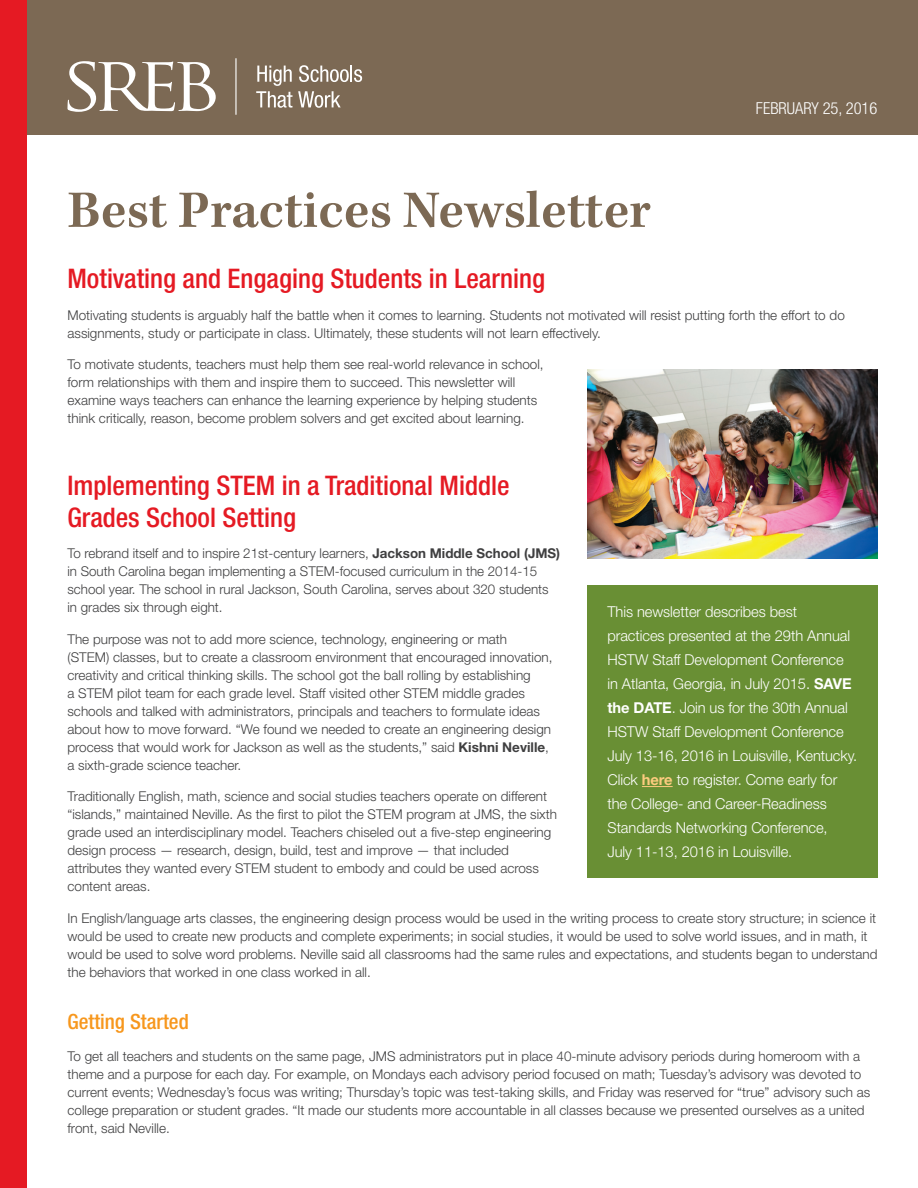
<style>
.page{position:relative;width:918px;height:1188px;background:#fff}
.page>*{position:absolute;margin:0;border:0;box-sizing:border-box;transform-origin:0 0}
.t1{font:600 54px "Kepler Std";letter-spacing:.005em;color:#7c6954}
.t2{font:500 condensed 27px/31.5px "Helvetica Neue";color:#e51a23}
.t3{font:500 condensed 21px "Helvetica Neue";color:#f7971d}
.t4{font:300 condensed 16.5px "Helvetica Neue";color:#fff}
.t5{font:300 15px/24px "Helvetica Neue";letter-spacing:-.005em;color:#fff}
.t6{font:300 13.5px/18px "Helvetica Neue";color:#3f3f40}
.s1{font-weight:700}
.s2{font-weight:700;color:#fdcc7f}
</style>
<div class="page">
<div style="left:0;top:0;width:918px;height:135px;background:#7c6954"></div>
<div style="left:0;top:0;width:27px;height:1188px;background:#e51a23"></div>
<div style="left:587px;top:585px;width:291px;height:292px;background:#698f34"></div>
<hr style="left:642px;top:786px;width:31px;height:1px;background:#fdcc7f">
<img style="left:587px;top:369px;width:291px;height:189px">
<svg style="left:256px;top:65px;width:106px;height:43px"></svg>
<hr style="left:235px;top:58px;width:2px;height:57px;background:#fff">
<svg style="left:68px;top:61px;width:148px;height:51px"></svg>
<p class="t1" style="left:68px;top:179px;width:585px">Best Practices Newsletter</p>
<p class="t4" style="left:756px;top:99px;width:123px">FEBRUARY 25, 2016</p>
<p class="t2" style="left:68px;top:263px;width:479px">Motivating and Engaging Students in Learning</p>
<p class="t6" style="left:68px;top:306px;width:779px">Motivating students is arguably half the battle when it comes to learning. Students not motivated will resist putting forth the effort to do assignments, study or participate in class. Ultimately, these students will not learn effectively.</p>
<p class="t6" style="left:68px;top:355px;width:478px">To motivate students, teachers must help them see real-world relevance in school, form relationships with them and inspire them to succeed. This newsletter will examine ways teachers can enhance the learning experience by helping students think critically, reason, become problem solvers and get excited about learning.</p>
<p class="t2" style="left:68px;top:470px;width:444px">Implementing STEM in a Traditional Middle<br>Grades School Setting</p>
<p class="t6" style="left:68px;top:544px;width:494px">To rebrand itself and to inspire 21st-century learners, <span class="s1">Jackson Middle School (JMS) </span>in South Carolina began implementing a STEM-focused curriculum in the 2014-15 school year. The school in rural Jackson, South Carolina, serves about 320 students in grades six through eight.</p>
<p class="t6" style="left:68px;top:630px;width:487px">The purpose was not to add more science, technology, engineering or math<br>(STEM) classes, but to create a classroom environment that encouraged innovation, creativity and critical thinking skills. The school got the ball rolling by establishing<br>a STEM pilot team for each grade level. Staff visited other STEM middle grades schools and talked with administrators, principals and teachers to formulate ideas about how to move forward. “We found we needed to create an engineering design process that would work for Jackson as well as the students,” said <span class="s1">Kishni Neville</span>, a sixth-grade science teacher.</p>
<p class="t6" style="left:68px;top:787px;width:491px">Traditionally English, math, science and social studies teachers operate on different “islands,” maintained Neville. As the first to pilot the STEM program at JMS, the sixth grade used an interdisciplinary model. Teachers chiseled out a five-step engineering design process — research, design, build, test and improve — that included attributes they wanted every STEM student to embody and could be used across content areas.</p>
<p class="t6" style="left:68px;top:909px;width:812px">In English/language arts classes, the engineering design process would be used in the writing process to create story structure; in science it would be used to create new products and complete experiments; in social studies, it would be used to solve world issues, and in math, it would be used to solve word problems. Neville said all classrooms had the same rules and expectations, and students began to understand the behaviors that worked in one class worked in all.</p>
<p class="t3" style="left:68px;top:1009px;width:123px">Getting Started</p>
<p class="t6" style="left:68px;top:1047px;width:804px">To get all teachers and students on the same page, JMS administrators put in place 40-minute advisory periods during homeroom with a theme and a purpose for each day. For example, on Mondays each advisory period focused on math; Tuesday’s advisory was devoted to current events; Wednesday’s focus was writing; Thursday’s topic was test-taking skills, and Friday was reserved for “true” advisory such as college preparation or student grades. “It made our students more accountable in all classes because we presented ourselves as a united front, said Neville.</p>
<p class="t5" style="left:608px;top:599px;width:251px">This newsletter describes best practices presented at the 29th Annual HSTW Staff Development Conference in Atlanta, Georgia, in July 2015. <span class="s1">SAVE the DATE</span>. Join us for the 30th Annual HSTW Staff Development Conference July 13-16, 2016 in Louisville, Kentucky.<br>Click <span class="s2">here</span> to register. Come early for the College- and Career-Readiness Standards Networking Conference,<br>July 11-13, 2016 in Louisville.</p>
</div>
